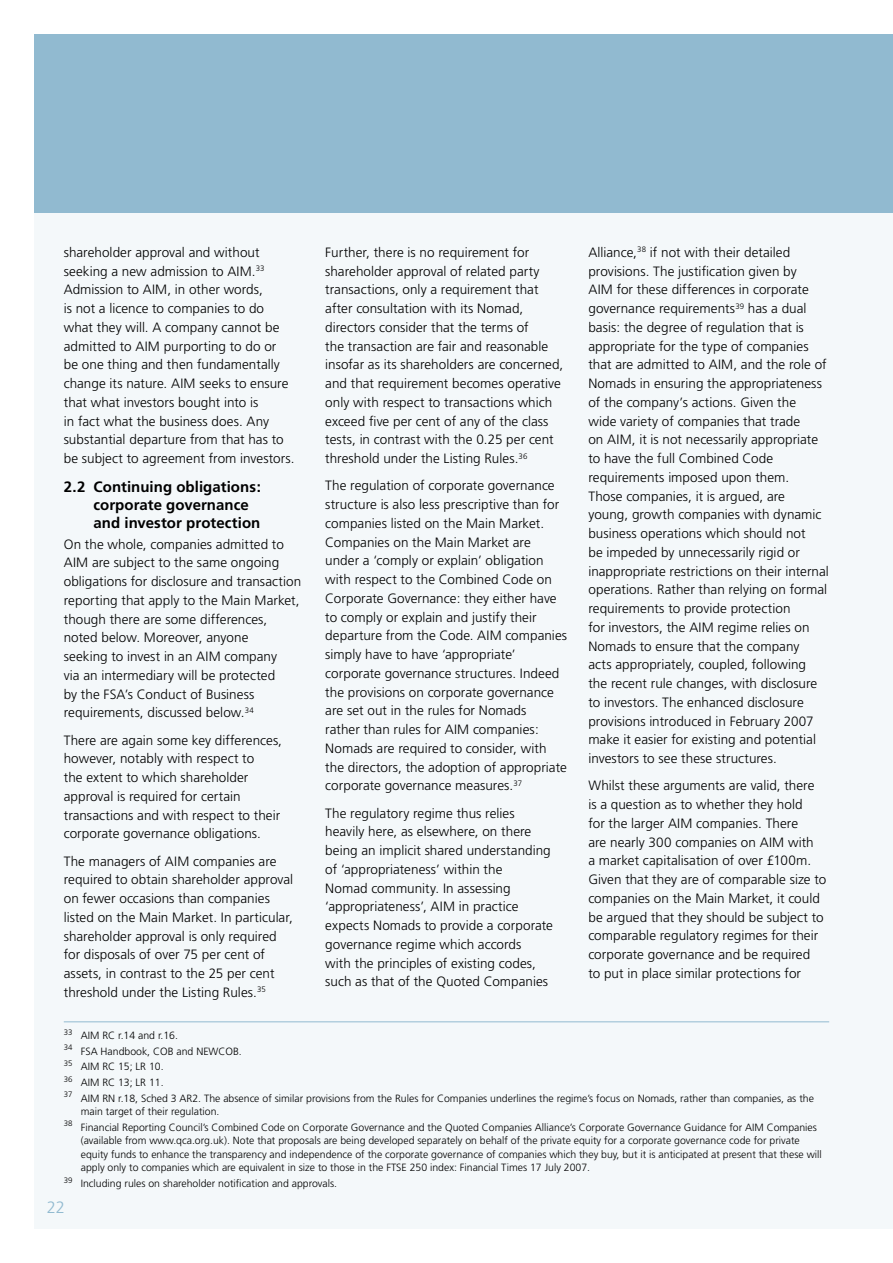
<style>
.page{position:relative;width:893px;height:1263px;background:#fff}
.page>*{position:absolute;margin:0;border:0;box-sizing:border-box;transform-origin:0 0}
.t1{font:300 16.5px "Frutiger";color:#91bad0}
.t2{font:700 15px/18px "Frutiger";letter-spacing:.005em;color:#000}
.t3{font:300 13.5px/18.8px "Frutiger";letter-spacing:.005em;color:#000}
.t4{font:300 10.5px/15.6px "Frutiger";color:#000}
.t5{font:300 7.8px "Frutiger";color:#000}
</style>
<div class="page">
<div style="left:34px;top:34px;width:859px;height:1195px;background:#f4f8fa"></div>
<div style="left:34px;top:34px;width:859px;height:179px;background:#91bad0"></div>
<hr style="left:64px;top:1021px;width:765px;height:1px;background:#91bad0">
<p class="t3" style="left:64px;top:243px;width:232px">shareholder approval and without seeking a new admission to AIM.<sup>33<br></sup>Admission to AIM, in other words,<br>is not a licence to companies to do what they will. A company cannot be admitted to AIM purporting to do or<br>be one thing and then fundamentally change its nature. AIM seeks to ensure that what investors bought into is<br>in fact what the business does. Any substantial departure from that has to be subject to agreement from investors.</p>
<p class="t2" style="left:94px;top:477px;width:169px;text-indent:-30px">2.2 Continuing obligations: corporate governance and investor protection</p>
<p class="t3" style="left:64px;top:535px;width:239px">On the whole, companies admitted to AIM are subject to the same ongoing obligations for disclosure and transaction reporting that apply to the Main Market, though there are some differences, noted below. Moreover, anyone<br>seeking to invest in an AIM company<br>via an intermediary will be protected<br>by the FSA’s Conduct of Business requirements, discussed below.<sup>34</sup></p>
<p class="t3" style="left:64px;top:731px;width:220px">There are again some key differences, however, notably with respect to<br>the extent to which shareholder approval is required for certain transactions and with respect to their corporate governance obligations.</p>
<p class="t3" style="left:64px;top:852px;width:231px">The managers of AIM companies are required to obtain shareholder approval on fewer occasions than companies listed on the Main Market. In particular, shareholder approval is only required for disposals of over 75 per cent of assets, in contrast to the 25 per cent threshold under the Listing Rules.<sup>35</sup></p>
<p class="t3" style="left:325px;top:243px;width:240px">Further, there is no requirement for shareholder approval of related party transactions, only a requirement that after consultation with its Nomad, directors consider that the terms of<br>the transaction are fair and reasonable insofar as its shareholders are concerned, and that requirement becomes operative only with respect to transactions which exceed five per cent of any of the class tests, in contrast with the 0.25 per cent threshold under the Listing Rules.<sup>36</sup></p>
<p class="t3" style="left:325px;top:476px;width:243px">The regulation of corporate governance structure is also less prescriptive than for companies listed on the Main Market.<br>Companies on the Main Market are under a ‘comply or explain’ obligation with respect to the Combined Code on Corporate Governance: they either have to comply or explain and justify their departure from the Code. AIM companies simply have to have ‘appropriate’ corporate governance structures. Indeed the provisions on corporate governance are set out in the rules for Nomads<br>rather than rules for AIM companies:<br>Nomads are required to consider, with the directors, the adoption of appropriate corporate governance measures.<sup>37</sup></p>
<p class="t3" style="left:325px;top:804px;width:229px">The regulatory regime thus relies heavily here, as elsewhere, on there being an implicit shared understanding of ‘appropriateness’ within the<br>Nomad community. In assessing ‘appropriateness’, AIM in practice expects Nomads to provide a corporate governance regime which accords<br>with the principles of existing codes, such as that of the Quoted Companies</p>
<p class="t3" style="left:588px;top:243px;width:242px">Alliance,<sup>38</sup> if not with their detailed provisions. The justification given by<br>AIM for these differences in corporate governance requirements<sup>39</sup> has a dual basis: the degree of regulation that is appropriate for the type of companies that are admitted to AIM, and the role of Nomads in ensuring the appropriateness of the company’s actions. Given the<br>wide variety of companies that trade<br>on AIM, it is not necessarily appropriate to have the full Combined Code requirements imposed upon them.<br>Those companies, it is argued, are<br>young, growth companies with dynamic business operations which should not<br>be impeded by unnecessarily rigid or inappropriate restrictions on their internal operations. Rather than relying on formal requirements to provide protection<br>for investors, the AIM regime relies on Nomads to ensure that the company<br>acts appropriately, coupled, following<br>the recent rule changes, with disclosure to investors. The enhanced disclosure provisions introduced in February 2007 make it easier for existing and potential investors to see these structures.</p>
<p class="t3" style="left:588px;top:776px;width:239px">Whilst these arguments are valid, there<br>is a question as to whether they hold<br>for the larger AIM companies. There<br>are nearly 300 companies on AIM with<br>a market capitalisation of over £100m.<br>Given that they are of comparable size to companies on the Main Market, it could be argued that they should be subject to comparable regulatory regimes for their corporate governance and be required<br>to put in place similar protections for</p>
<p class="t5" style="left:64px;top:1027px;width:5px">33</p>
<p class="t4" style="left:64px;top:1028px;width:752px;text-indent:17px">AIM RC r.14 and r.16.<br><sup>34</sup> FSA Handbook, COB and NEWCOB.<br><sup>35</sup> AIM RC 15; LR 10.<br><sup>36</sup> AIM RC 13; LR 11.<br><sup>37</sup> AIM RN r.18, Sched 3 AR2. The absence of similar provisions from the Rules for Companies underlines the regime’s focus on Nomads, rather than companies, as the</p>
<p class="t4" style="left:64px;top:1104px;width:755px;text-indent:17px">main target of their regulation.<br><sup>38</sup> Financial Reporting Council’s Combined Code on Corporate Governance and the Quoted Companies Alliance’s Corporate Governance Guidance for AIM Companies</p>
<p class="t4" style="left:81px;top:1134px;width:742px;line-height:13.5px">(available from www.qca.org.uk). Note that proposals are being developed separately on behalf of the private equity for a corporate governance code for private equity funds to enhance the transparency and independence of the corporate governance of companies which they buy, but it is anticipated at present that these will apply only to companies which are equivalent in size to those in the FTSE 250 index: Financial Times 17 July 2007.</p>
<p class="t4" style="left:64px;top:1176px;width:275px"><sup>39</sup> Including rules on shareholder notification and approvals.</p>
<p class="t1" style="left:47px;top:1197px;width:20px">22</p>
</div>
